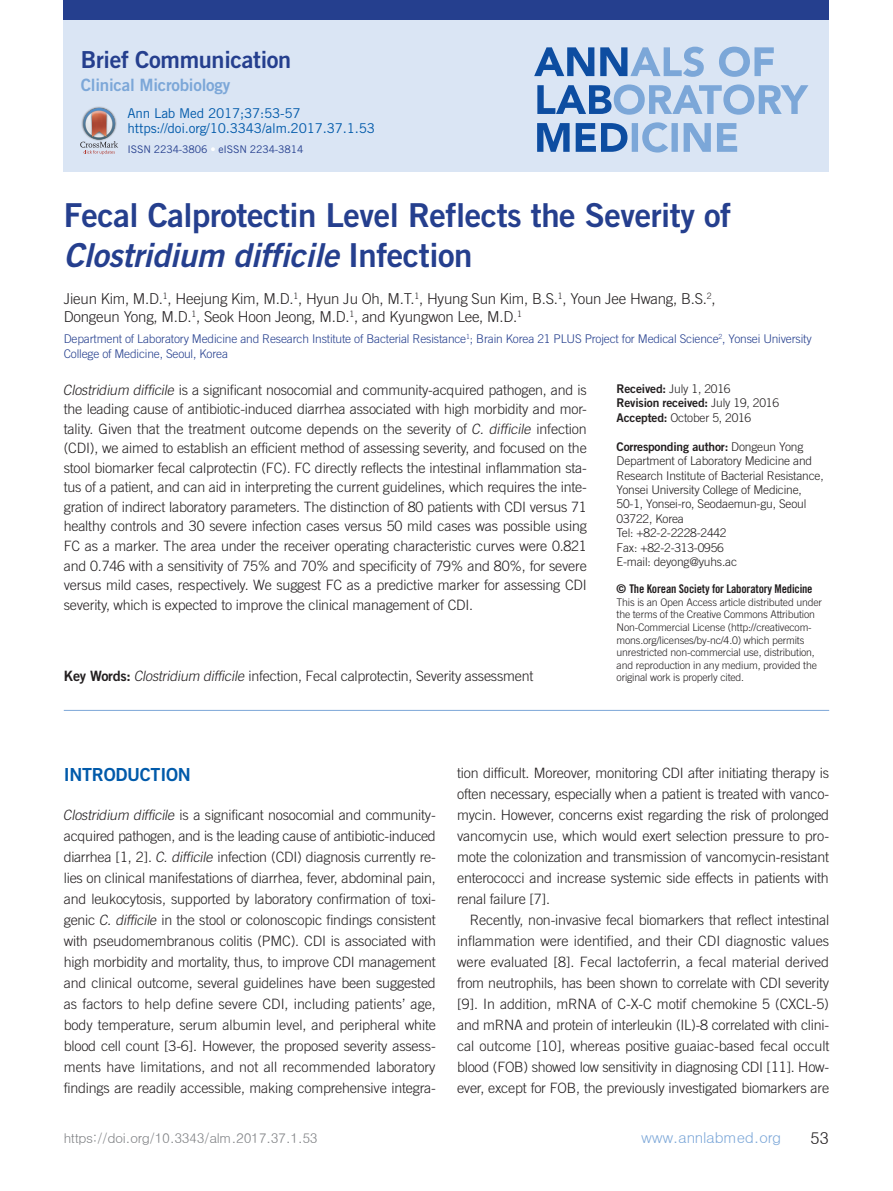
<style>
.page{position:relative;width:893px;height:1191px;background:#fff}
.page>*{position:absolute;margin:0;border:0;box-sizing:border-box;transform-origin:0 0}
.제목{font:33px/39.6px "Trade Gothic LT Std Bd 2";letter-spacing:-.015em;color:#253f8e}
.논문분류{font:23.4px "Trade Gothic LT Std Bd 2";letter-spacing:-.015em;color:#253f8e}
.본문대제목{font:18px "Trade Gothic LT Std Bd 2";letter-spacing:-.015em;color:#015aaa}
.논문소분류{font:16.95px "Trade Gothic LT Std Bd 2";letter-spacing:-.015em;color:#7ca7d8}
.URL{font:16.5px "Dotum";color:#231f20}
.저자{font:300 15px/18px "Trade Gothic LT Std";letter-spacing:-.015em;color:#231f20}
.URL-2{font:15px "Dotum";letter-spacing:-.02em;color:#7ca7d8}
.본문{font:300 14.25px/21px "Trade Gothic LT Std";letter-spacing:-.015em;color:#231f20;text-align:justify}
.초록{font:300 14.25px/19.5px "Trade Gothic LT Std";letter-spacing:-.015em;color:#231f20;text-align:justify}
.t1{font:13.5px "Dotum";letter-spacing:-.03em;color:#808285}
.DOI_단락{font:13.5px "Trade Gothic LT Std";letter-spacing:-.015em;color:#015aaa}
.서지단락{font:13.5px "Trade Gothic LT Std";letter-spacing:-.015em;color:#015aaa}
.교신저자{font:300 12px/14.4px "Trade Gothic LT Std";letter-spacing:-.015em;color:#231f20}
.소속{font:300 12px/14.4px "Trade Gothic LT Std";letter-spacing:-.015em;color:#253f8e}
.교신저자-2{font:12px "Trade Gothic LT Std Bd 2";letter-spacing:-.015em;color:#231f20}
.t2{font:12px "Trade Gothic LT Std Bd Cn 20";letter-spacing:-.015em;color:#231f20}
.t3{font:300 10.5px/12.6px "Trade Gothic LT Std";letter-spacing:-.015em;color:#231f20}
.ISSN{font:10.5px "Trade Gothic LT Std";letter-spacing:-.015em;color:#253f8e}
.s1{color:#fff}
.s2{font-family:"Trade Gothic LT Std Bd 2 Obl"}
.s3{font-style:italic}
.s4{font-family:"Trade Gothic LT Std Bd 2";font-weight:400}
.s5{font-family:"Trade Gothic LT Std";font-weight:300}
.s6{font-family:"Trade Gothic LT Std Bd 2"}
</style>
<div class="page">
<div style="left:64px;top:0;width:765px;height:172px;background:#dae5f4"></div>
<div style="left:64px;top:0;width:765px;height:19px;background:#253f8e"></div>
<svg style="left:537px;top:122px;width:200px;height:30px"></svg>
<svg style="left:537px;top:84px;width:271px;height:31px"></svg>
<svg style="left:534px;top:47px;width:240px;height:30px"></svg>
<hr style="left:64px;top:710px;width:765px;height:1px;background:#7ca7d8">
<img style="left:93px;top:106px;width:12px;height:2px">
<svg style="left:80px;top:108px;width:38px;height:46px"></svg>
<p class="논문분류" style="left:81px;top:45px;width:212px">Brief Communication</p>
<p class="논문소분류" style="left:81px;top:75px;width:151px">Clinical Microbiology</p>
<p class="서지단락" style="left:128px;top:105px;width:175px">Ann Lab Med 2017;37:53-57</p>
<p class="DOI_단락" style="left:128px;top:120px;width:249px">https://doi.org/10.3343/alm.2017.37.1.53</p>
<p class="ISSN" style="left:128px;top:143px;width:177px">ISSN 2234-3806 <span class="s1">•</span> eISSN 2234-3814</p>
<p class="제목" style="left:64px;top:195px;width:669px">Fecal Calprotectin Level Reflects the Severity of<br><span class="s2">Clostridium difficile</span> Infection</p>
<p class="저자" style="left:64px;top:290px;width:653px">Jieun Kim, M.D.<sup>1</sup>, Heejung Kim, M.D.<sup>1</sup>, Hyun Ju Oh, M.T.<sup>1</sup>, Hyung Sun Kim, B.S.<sup>1</sup>, Youn Jee Hwang, B.S.<sup>2</sup>,<br>Dongeun Yong, M.D.<sup>1</sup>, Seok Hoon Jeong, M.D.<sup>1</sup>, and Kyungwon Lee, M.D.<sup>1</sup></p>
<p class="소속" style="left:64px;top:332px;width:749px">Department of Laboratory Medicine and Research Institute of Bacterial Resistance<sup>1</sup>; Brain Korea 21 PLUS Project for Medical Science<sup>2</sup>, Yonsei University<br>College of Medicine, Seoul, Korea</p>
<p class="초록" style="left:63px;top:380px;width:525px"><span class="s3">Clostridium difficile</span> is a significant nosocomial and community-acquired pathogen, and is the leading cause of antibiotic-induced diarrhea associated with high morbidity and mor&shy;tality. Given that the treatment outcome depends on the severity of <span class="s3">C. difficile</span> infection (CDI), we aimed to establish an efficient method of assessing severity, and focused on the stool biomarker fecal calprotectin (FC). FC directly reflects the intestinal inflammation sta&shy;tus of a patient, and can aid in interpreting the current guidelines, which requires the inte&shy;gration of indirect laboratory parameters. The distinction of 80 patients with CDI versus 71 healthy controls and 30 severe infection cases versus 50 mild cases was possible using FC as a marker. The area under the receiver operating characteristic curves were 0.821 and 0.746 with a sensitivity of 75% and 70% and specificity of 79% and 80%, for severe versus mild cases, respectively. We suggest FC as a predictive marker for assessing CDI severity, which is expected to improve the clinical management of CDI.</p>
<p class="교신저자" style="left:617px;top:381px;width:115px"><span class="s4">Received:</span> July 1, 2016</p>
<p class="교신저자-2" style="left:617px;top:396px;width:164px">Revision received: <span class="s5">July 19, 2016</span></p>
<p class="교신저자" style="left:617px;top:410px;width:136px"><span class="s4">Accepted:</span> October 5, 2016</p>
<p class="교신저자-2" style="left:617px;top:439px;width:188px">Corresponding author: <span class="s5">Dongeun Yong</span></p>
<p class="교신저자" style="left:617px;top:453px;width:209px">Department of Laboratory Medicine and<br>Research Institute of Bacterial Resistance,</p>
<p class="교신저자" style="left:617px;top:482px;width:187px">Yonsei University College of Medicine,</p>
<p class="교신저자" style="left:617px;top:496px;width:191px">50-1, Yonsei-ro, Seodaemun-gu, Seoul<br>03722, Korea</p>
<p class="교신저자" style="left:617px;top:525px;width:112px">Tel: +82-2-2228-2442</p>
<p class="교신저자" style="left:617px;top:540px;width:109px">Fax: +82-2-313-0956</p>
<p class="교신저자" style="left:617px;top:554px;width:122px">E-mail: deyong@yuhs.ac</p>
<p class="t2" style="left:617px;top:581px;width:198px"><span class="s6">©</span> The Korean Society for Laboratory Medicine</p>
<p class="t3" style="left:617px;top:595px;width:207px">This is an Open Access article distributed under the terms of the Creative Commons Attribution Non-Commercial License (http://creativecom&shy;mons.org/licenses/by-nc/4.0) which permits</p>
<p class="t3" style="left:617px;top:646px;width:202px">unrestricted non-commercial use, distribution, and reproduction in any medium, provided the original work is properly cited.</p>
<p class="초록" style="left:64px;top:666px;width:471px"><span class="s4">Key Words:</span> <span class="s3">Clostridium difficile</span> infection, Fecal calprotectin, Severity assessment</p>
<p class="본문대제목" style="left:64px;top:763px;width:129px">INTRODUCTION</p>
<p class="본문" style="left:63px;top:804px;width:375px"><span class="s3">Clostridium difficile</span> is a significant nosocomial and community&shy;acquired pathogen, and is the leading cause of antibiotic-induced diarrhea [1, 2]. <span class="s3">C. difficile</span> infection (CDI) diagnosis currently re&shy;lies on clinical manifestations of diarrhea, fever, abdominal pain, and leukocytosis, supported by laboratory confirmation of toxi&shy;genic <span class="s3">C. difficile</span> in the stool or colonoscopic findings consistent with pseudomembranous colitis (PMC). CDI is associated with high morbidity and mortality, thus, to improve CDI management and clinical outcome, several guidelines have been suggested as factors to help define severe CDI, including patients’ age, body temperature, serum albumin level, and peripheral white blood cell count [3-6]. However, the proposed severity assess&shy;ments have limitations, and not all recommended laboratory findings are readily accessible, making comprehensive integra-</p>
<p class="본문" style="left:457px;top:762px;width:374px">tion difficult. Moreover, monitoring CDI after initiating therapy is often necessary, especially when a patient is treated with vanco&shy;mycin. However, concerns exist regarding the risk of prolonged vancomycin use, which would exert selection pressure to pro&shy;mote the colonization and transmission of vancomycin-resistant enterococci and increase systemic side effects in patients with renal failure [7].</p>
<p class="본문" style="left:457px;top:909px;width:374px;text-indent:13px">Recently, non-invasive fecal biomarkers that reflect intestinal inflammation were identified, and their CDI diagnostic values were evaluated [8]. Fecal lactoferrin, a fecal material derived from neutrophils, has been shown to correlate with CDI severity [9]. In addition, mRNA of C-X-C motif chemokine 5 (CXCL-5) and mRNA and protein of interleukin (IL)-8 correlated with clini&shy;cal outcome [10], whereas positive guaiac-based fecal occult blood (FOB) showed low sensitivity in diagnosing CDI [11]. How&shy;ever, except for FOB, the previously investigated biomarkers are</p>
<p class="t1" style="left:64px;top:1131px;width:256px">https://doi.org/10.3343/alm.2017.37.1.53</p>
<p class="URL-2" style="left:641px;top:1130px;width:142px">www.annlabmed.org</p>
<p class="URL" style="left:810px;top:1129px;width:20px">53</p>
</div>
